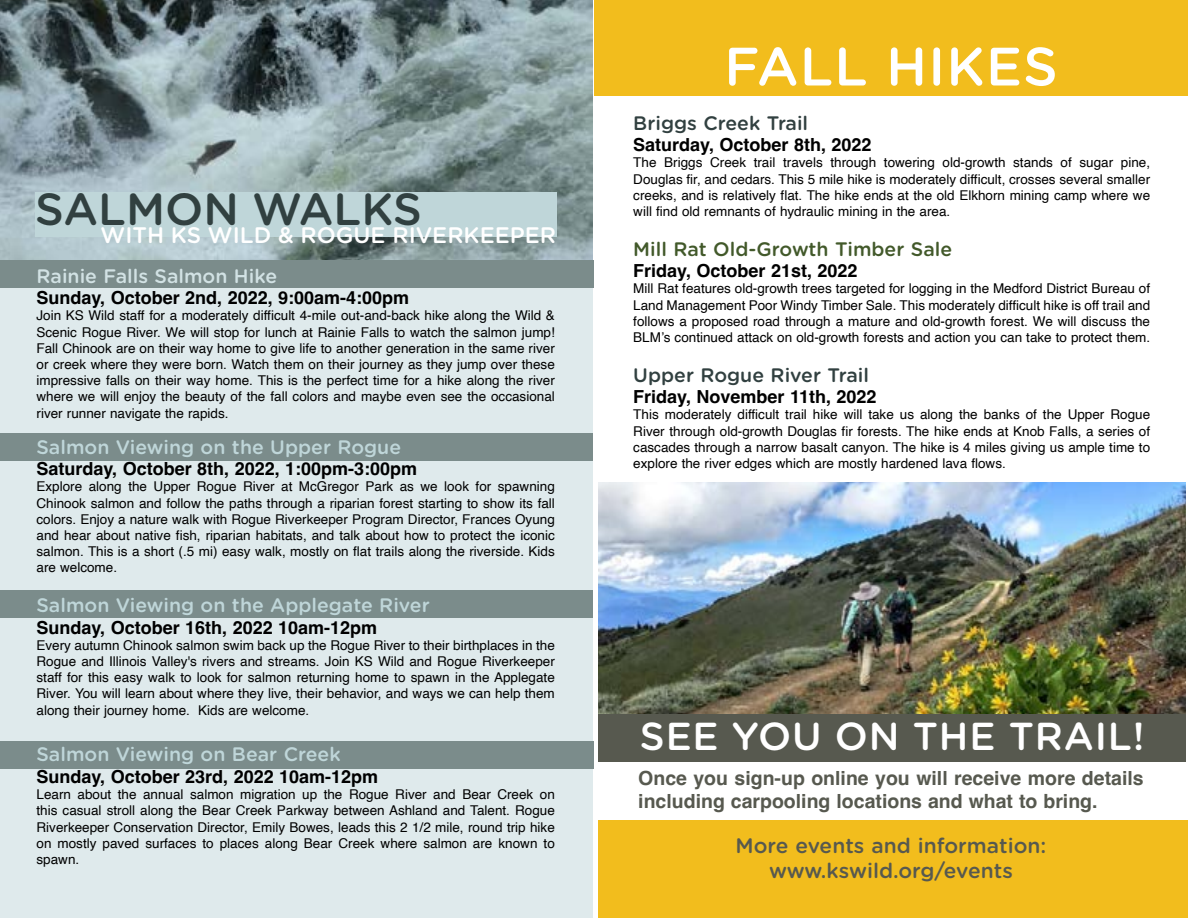
<style>
.page{position:relative;width:1188px;height:918px;background:#fff}
.page>*{position:absolute;margin:0;border:0;box-sizing:border-box;transform-origin:0 0}
.t1{font:500 54px "Gotham Rounded";letter-spacing:.02em;color:#fff}
.t2{font:500 45px "Gotham Rounded";color:#314040}
.t3{font:500 39px "Gotham Rounded";letter-spacing:.02em;color:#fff}
.t4{font:500 22.5px "Gotham Rounded";color:#fff}
.t5{font:500 21px/25.2px "Gotham Rounded";color:#57594f;text-align:center}
.t6{font:700 19.5px/23.4px "Helvetica";color:#57594f}
.t7{font:500 19.5px "Gotham Rounded";color:#bfd6d9}
.t8{font:500 19.5px "Gotham Rounded";color:#314040}
.t9{font:500 19.5px "Gotham Rounded";color:#42592a}
.t10{font:500 19.5px "Gotham Rounded";color:#d2e2e4}
.t11{font:700 18px "Helvetica";color:#000}
.t12{font:13.5px/16.2px "Helvetica";color:#000;text-align:justify}
</style>
<div class="page">
<div style="left:599px;top:821px;width:589px;height:97px;background:#f2bd1d"></div>
<div style="left:0;top:245px;width:593px;height:673px;background:#dfeaec"></div>
<div style="left:0;top:741px;width:594px;height:27px;background:#7b8c8b"></div>
<div style="left:0;top:591px;width:593px;height:27px;background:#7b8c8b"></div>
<div style="left:0;top:433px;width:593px;height:27px;background:#7b8c8b"></div>
<img style="left:0;top:0;width:593px;height:260px">
<img style="left:599px;top:482px;width:587px;height:232px">
<div style="left:35px;top:192px;width:521px;height:45px;background:#bfd6d9"></div>
<div style="left:0;top:260px;width:594px;height:28px;background:#7b8c8b"></div>
<div style="left:594px;top:0;width:594px;height:96px;background:#f2bd1d"></div>
<div style="left:599px;top:714px;width:587px;height:47px;background:#57594f"></div>
<h2 class="t2" style="left:35px;top:177px;width:388px">SALMON WALKS</h2>
<h3 class="t4" style="left:101px;top:219px;width:457px">WITH KS WILD &amp; ROGUE RIVERKEEPER</h3>
<h3 class="t10" style="left:37px;top:262px;width:242px">Rainie Falls Salmon Hike</h3>
<h3 class="t11" style="left:37px;top:287px;width:374px">Sunday, October 2nd, 2022, 9:00am-4:00pm</h3>
<p class="t12" style="left:37px;top:308px;width:520px">Join KS Wild staff for a moderately difficult 4-mile out-and-back hike along the Wild &amp; Scenic Rogue River. We will stop for lunch at Rainie Falls to watch the salmon jump!<br>Fall Chinook are on their way home to give life to another generation in the same river or creek where they were born. Watch them on their journey as they jump over these impressive falls on their way home. This is the perfect time for a hike along the river where we will enjoy the beauty of the fall colors and maybe even see the occasional river runner navigate the rapids.</p>
<h3 class="t7" style="left:37px;top:433px;width:366px">Salmon Viewing on the Upper Rogue</h3>
<h3 class="t11" style="left:37px;top:458px;width:382px">Saturday, October 8th, 2022, 1:00pm-3:00pm</h3>
<p class="t12" style="left:37px;top:479px;width:520px">Explore along the Upper Rogue River at McGregor Park as we look for spawning Chinook salmon and follow the paths through a riparian forest starting to show its fall colors. Enjoy a nature walk with Rogue Riverkeeper Program Director, Frances Oyung and hear about native fish, riparian habitats, and talk about how to protect the iconic salmon. This is a short (.5 mi) easy walk, mostly on flat trails along the riverside. Kids are welcome.</p>
<h3 class="t7" style="left:37px;top:591px;width:395px">Salmon Viewing on the Applegate River</h3>
<h3 class="t11" style="left:37px;top:616px;width:342px">Sunday, October 16th, 2022 10am-12pm</h3>
<p class="t12" style="left:37px;top:637px;width:520px">Every autumn Chinook salmon swim back up the Rogue River to their birthplaces in the Rogue and Illinois Valley's rivers and streams. Join KS Wild and Rogue Riverkeeper staff for this easy walk to look for salmon returning home to spawn in the Applegate River. You will learn about where they live, their behavior, and ways we can help them along their journey home. Kids are welcome.</p>
<h3 class="t7" style="left:37px;top:741px;width:306px">Salmon Viewing on Bear Creek</h3>
<h3 class="t11" style="left:37px;top:766px;width:343px">Sunday, October 23rd, 2022 10am-12pm</h3>
<p class="t12" style="left:37px;top:787px;width:520px">Learn about the annual salmon migration up the Rogue River and Bear Creek on this casual stroll along the Bear Creek Parkway between Ashland and Talent. Rogue Riverkeeper Conservation Director, Emily Bowes, leads this 2 1/2 mile, round trip hike on mostly paved surfaces to places along Bear Creek where salmon are known to spawn.</p>
<h1 class="t1" style="left:724px;top:28px;width:335px">FALL HIKES</h1>
<h3 class="t8" style="left:633px;top:109px;width:176px">Briggs Creek Trail</h3>
<h3 class="t11" style="left:633px;top:134px;width:240px">Saturday, October 8th, 2022</h3>
<p class="t12" style="left:633px;top:155px;width:518px">The Briggs Creek trail travels through towering old-growth stands of sugar pine, Douglas fir, and cedars. This 5 mile hike is moderately difficult, crosses several smaller creeks, and is relatively flat. The hike ends at the old Elkhorn mining camp where we will find old remnants of hydraulic mining in the area.</p>
<h3 class="t9" style="left:633px;top:235px;width:320px">Mill Rat Old-Growth Timber Sale</h3>
<h3 class="t11" style="left:633px;top:260px;width:226px">Friday, October 21st, 2022</h3>
<p class="t12" style="left:633px;top:281px;width:518px">Mill Rat features old-growth trees targeted for logging in the Medford District Bureau of Land Management Poor Windy Timber Sale. This moderately difficult hike is off trail and follows a proposed road through a mature and old-growth forest. We will discuss the BLM’s continued attack on old-growth forests and action you can take to protect them.</p>
<h3 class="t8" style="left:633px;top:361px;width:237px">Upper Rogue River Trail</h3>
<h3 class="t11" style="left:633px;top:386px;width:245px">Friday, November 11th, 2022</h3>
<p class="t12" style="left:633px;top:407px;width:518px">This moderately difficult trail hike will take us along the banks of the Upper Rogue River through old-growth Douglas fir forests. The hike ends at Knob Falls, a series of cascades through a narrow basalt canyon. The hike is 4 miles giving us ample time to explore the river edges which are mostly hardened lava flows.</p>
<h3 class="t3" style="left:640px;top:708px;width:506px">SEE YOU ON THE TRAIL!</h3>
<h3 class="t6" style="left:638px;top:768px;width:507px">Once you sign-up online you will receive more details including carpooling locations and what to bring.</h3>
<h3 class="t5" style="left:736px;top:832px;width:312px">More events and information: www.kswild.org/events</h3>
</div>
